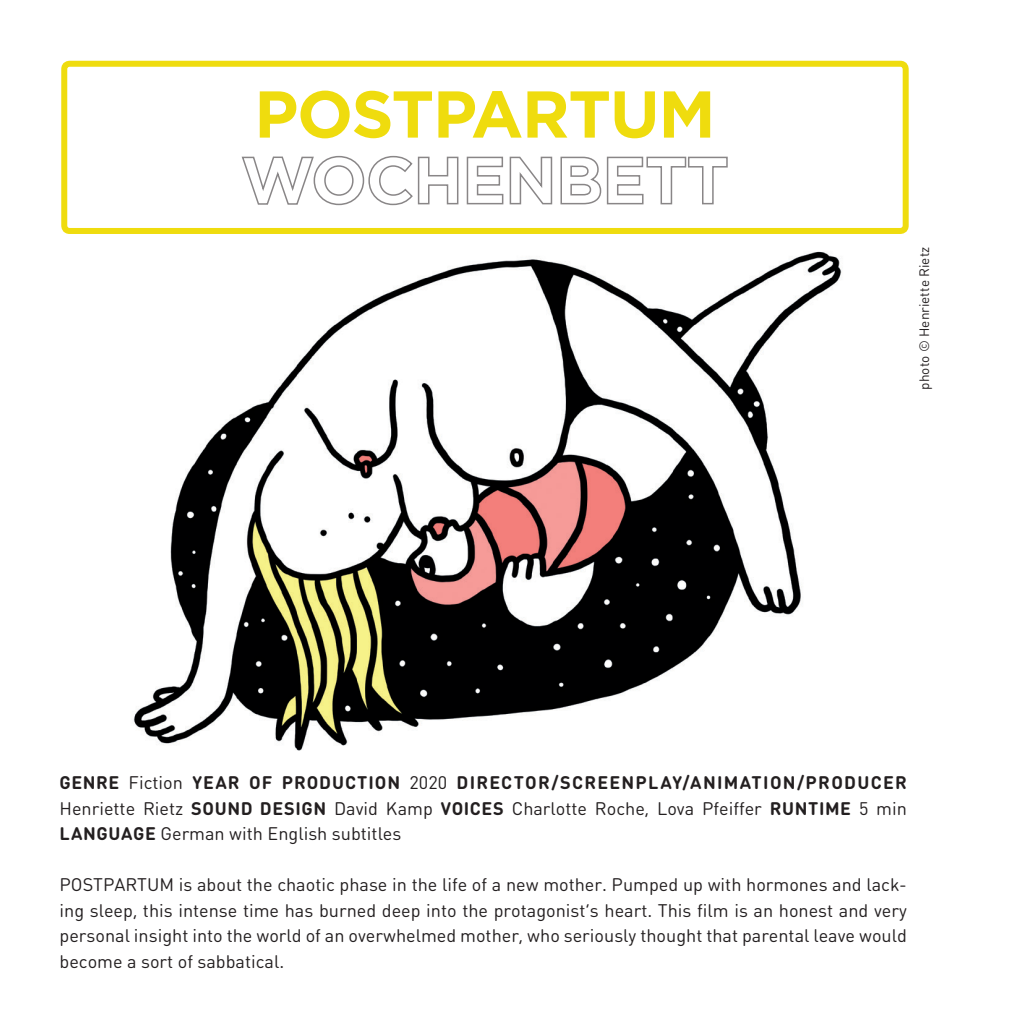
<style>
.page{position:relative;width:1021px;height:1021px;background:#fff}
.page>*{position:absolute;margin:0;border:0;box-sizing:border-box;transform-origin:0 0}
.t1{font:700 66px "Gotham";letter-spacing:-.02em;color:#efdc0e}
.t2{font:18px/25.5px "DIN Round Pro GF";color:#231f20}
.t3{font:700 18px/25.5px "DIN Round Pro GF";letter-spacing:.07em;color:#231f20;text-align:justify}
.t4{font:13.5px "DIN Round Pro GF";color:#231f20}
.s1{font-weight:400}
</style>
<div class="page">
<img style="left:133px;top:251px;width:709px;height:500px">
<svg style="left:241px;top:155px;width:218px;height:51px"></svg>
<svg style="left:466px;top:156px;width:87px;height:49px"></svg>
<svg style="left:560px;top:156px;width:168px;height:49px"></svg>
<div style="left:61px;top:61px;width:847px;height:173px;border:6px solid #efdc0e;border-radius:6px"></div>
<h1 class="t1" style="left:254px;top:76px;width:463px">POSTPARTUM</h1>
<p class="t4" style="left:915px;top:389px;width:144px;rotate:-90deg">photo © Henriette Rietz</p>
<p class="t3" style="left:60px;top:769px;width:848px">GENRE <span class="s1">Fiction</span> YEAR OF PRODUCTION <span class="s1">2020</span> DIRECTOR/SCREENPLAY/ANIMATION/PRODUCER <span class="s1">Henriette Rietz</span> SOUND DESIGN <span class="s1">David Kamp</span> VOICES <span class="s1">Charlotte Roche, Lova Pfeiffer</span> RUNTIME <span class="s1">5 min </span>LANGUAGE <span class="s1">German with English subtitles</span></p>
<p class="t2" style="left:60px;top:871px;width:848px">POSTPARTUM is about the chaotic phase in the life of a new mother. Pumped up with hormones and lack&shy;ing sleep, this intense time has burned deep into the protagonist’s heart. This film is an honest and very personal insight into the world of an overwhelmed mother, who seriously thought that parental leave would become a sort of sabbatical.</p>
</div>
